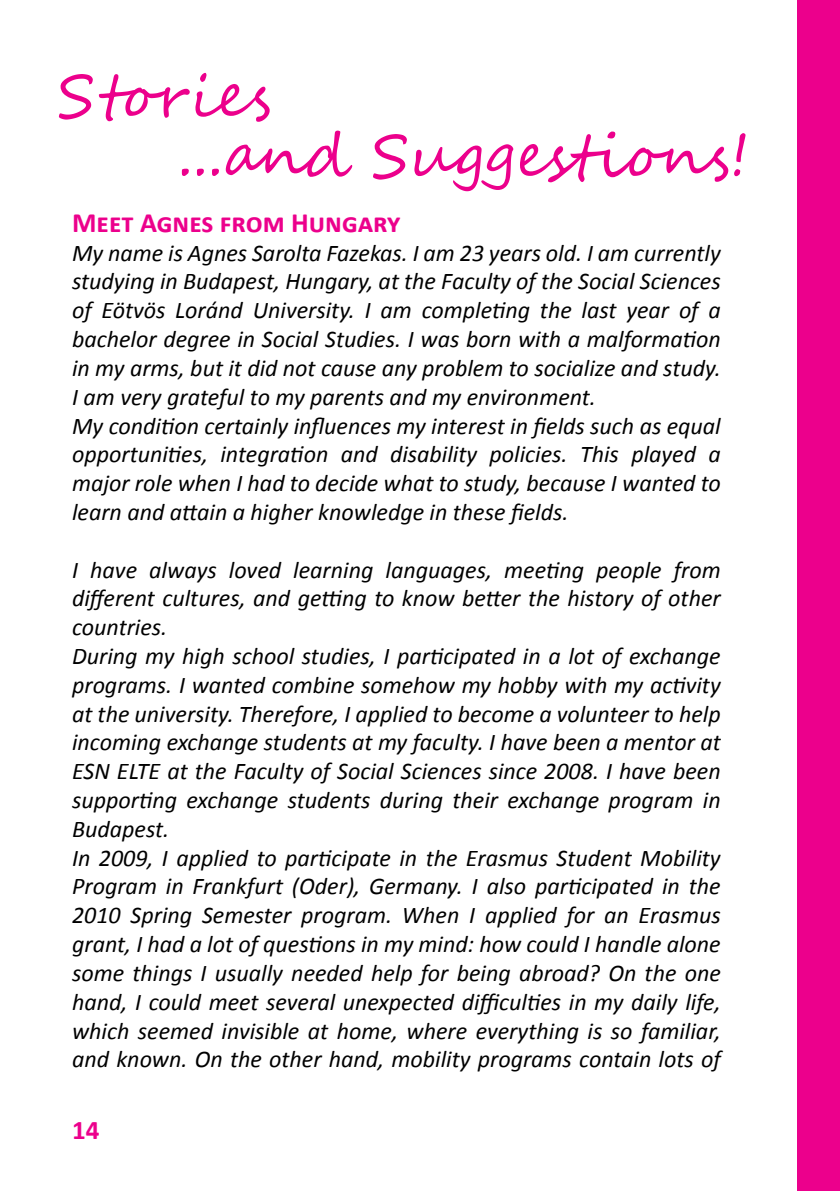
<style>
.page{position:relative;width:840px;height:1191px;background:#fff}
.page>*{position:absolute;margin:0;border:0;box-sizing:border-box;transform-origin:0 0}
.t1{font:60px/60px "Segoe Script";color:#ec008c}
.t2{font:700 28px "Calibri";color:#ec008c}
.t3{font:700 27px "Calibri";color:#ec008c}
.t4{font:italic 24px/28.8px "Calibri";color:#000}
</style>
<div class="page">
<div style="left:797px;top:0;width:42px;height:1191px;background:#ec008c"></div>
<h1 class="t1" style="left:178px;top:67px;width:572px;text-indent:-120px">Stories<br>...and Suggestions!</h1>
<p class="t2" style="left:72px;top:205px;width:330px">Meet Agnes from Hungary</p>
<p class="t4" style="left:72px;top:237px;width:650px">My name is Agnes Sarolta Fazekas. I am 23 years old. I am currently studying in Budapest, Hungary, at the Faculty of the Social Sciences of Eötvös Loránd University. I am completing the last year of a bachelor degree in Social Studies. I was born with a malformation in my arms, but it did not cause any problem to socialize and study.<br>I am very grateful to my parents and my environment.<br>My condition certainly influences my interest in fields such as equal opportunities, integration and disability policies. This played a major role when I had to decide what to study, because I wanted to learn and attain a higher knowledge in these fields.</p>
<p class="t4" style="left:72px;top:554px;width:650px">I have always loved learning languages, meeting people from different cultures, and getting to know better the history of other countries.<br>During my high school studies, I participated in a lot of exchange programs. I wanted combine somehow my hobby with my activity at the university. Therefore, I applied to become a volunteer to help incoming exchange students at my faculty. I have been a mentor at ESN ELTE at the Faculty of Social Sciences since 2008. I have been supporting exchange students during their exchange program in Budapest.<br>In 2009, I applied to participate in the Erasmus Student Mobility Program in Frankfurt (Oder), Germany. I also participated in the 2010 Spring Semester program. When I applied for an Erasmus grant, I had a lot of questions in my mind: how could I handle alone some things I usually needed help for being abroad? On the one hand, I could meet several unexpected difficulties in my daily life, which seemed invisible at home, where everything is so familiar, and known. On the other hand, mobility programs contain lots of</p>
<p class="t3" style="left:72px;top:1113px;width:29px">14</p>
</div>
